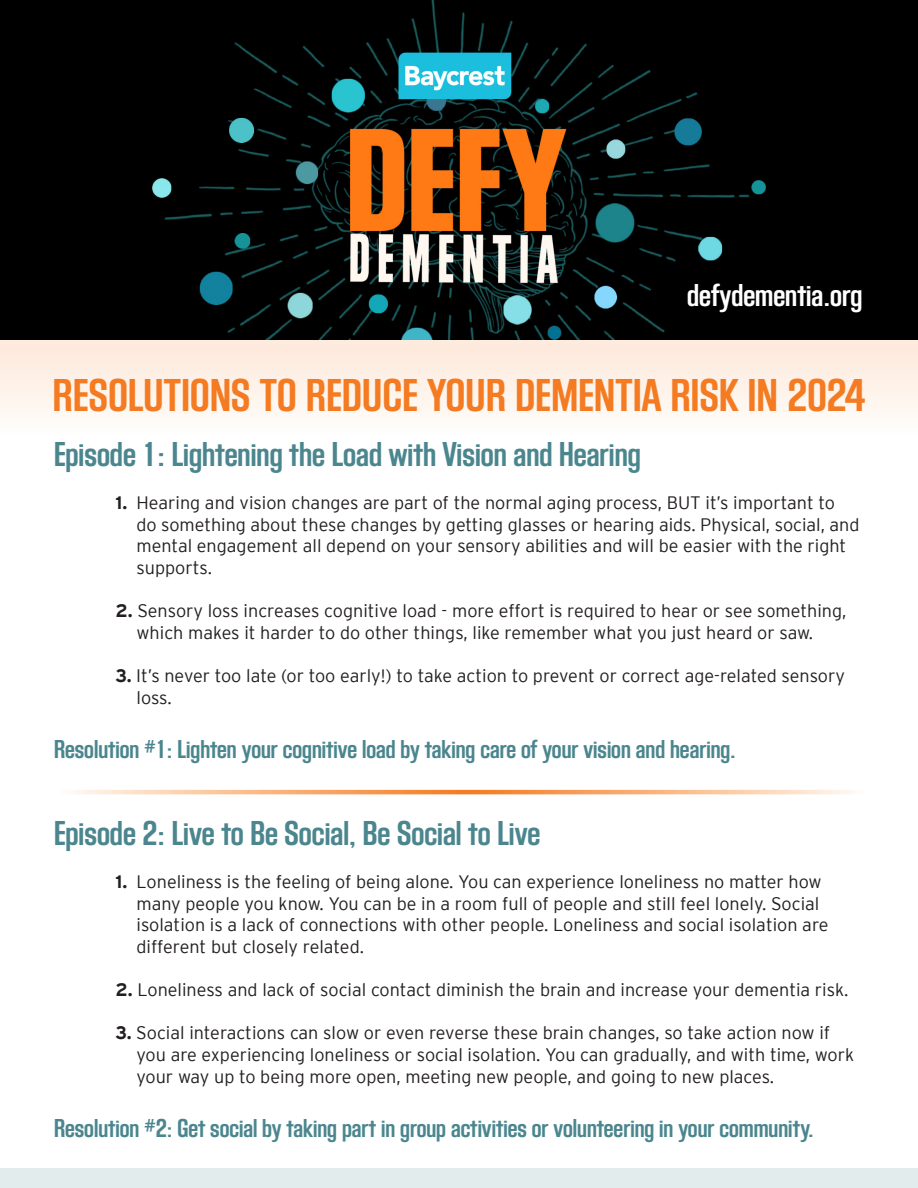
<style>
.page{position:relative;width:918px;height:1188px;background:#fff}
.page>*{position:absolute;margin:0;border:0;box-sizing:border-box;transform-origin:0 0}
.t1{font:700 condensed 48px "Block Gothic RR";letter-spacing:.01em;color:#f47b21}
.t2{font:700 condensed 36px "Block Gothic RR";color:#4b868e}
.t3{font:700 condensed 33px "Block Gothic RR";color:#fff}
.t4{font:700 condensed 27px "Block Gothic RR";color:#4b868e}
.t5{font:300 18px/21.6px "Interstate";color:#231f20}
.s1{font-weight:700}
</style>
<div class="page">
<svg style="left:0;top:339px;width:918px;height:76px"></svg>
<div style="left:0;top:1169px;width:918px;height:19px;background:#e2eced"></div>
<img style="left:0;top:0;width:918px;height:339px">
<svg style="left:70px;top:790px;width:785px;height:4px;background:#f9b683"></svg>
<h3 class="t3" style="left:687px;top:278px;width:177px">defydementia.org</h3>
<p class="t1" style="left:53px;top:370px;width:814px">RESOLUTIONS TO REDUCE YOUR DEMENTIA RISK IN 2024</p>
<p class="t2" style="left:54px;top:435px;width:588px">Episode 1: Lightening the Load with Vision and Hearing</p>
<p class="t5" style="left:136px;top:492px;width:725px;text-indent:-21px"><span class="s1">1.</span> Hearing and vision changes are part of the normal aging process, BUT it’s important to do something about these changes by getting glasses or hearing aids. Physical, social, and mental engagement all depend on your sensory abilities and will be easier with the right supports.</p>
<p class="t5" style="left:136px;top:600px;width:711px;text-indent:-21px"><span class="s1">2.</span> Sensory loss increases cognitive load - more effort is required to hear or see something, which makes it harder to do other things, like remember what you just heard or saw.</p>
<p class="t5" style="left:137px;top:665px;width:710px;text-indent:-21px"><span class="s1">3.</span> It’s never too late (or too early!) to take action to prevent or correct age-related sensory loss.</p>
<p class="t4" style="left:54px;top:734px;width:683px">Resolution #1: Lighten your cognitive load by taking care of your vision and hearing.</p>
<p class="t2" style="left:54px;top:814px;width:488px">Episode 2: Live to Be Social, Be Social to Live</p>
<p class="t5" style="left:136px;top:871px;width:694px;text-indent:-21px"><span class="s1">1.</span> Loneliness is the feeling of being alone. You can experience loneliness no matter how many people you know. You can be in a room full of people and still feel lonely. Social isolation is a lack of connections with other people. Loneliness and social isolation are different but closely related.</p>
<p class="t5" style="left:116px;top:979px;width:735px"><span class="s1">2.</span> Loneliness and lack of social contact diminish the brain and increase your dementia risk.</p>
<p class="t5" style="left:136px;top:1022px;width:719px;text-indent:-21px"><span class="s1">3.</span> Social interactions can slow or even reverse these brain changes, so take action now if you are experiencing loneliness or social isolation. You can gradually, and with time, work your way up to being more open, meeting new people, and going to new places.</p>
<p class="t4" style="left:54px;top:1114px;width:761px">Resolution #2: Get social by taking part in group activities or volunteering in your community.</p>
</div>
